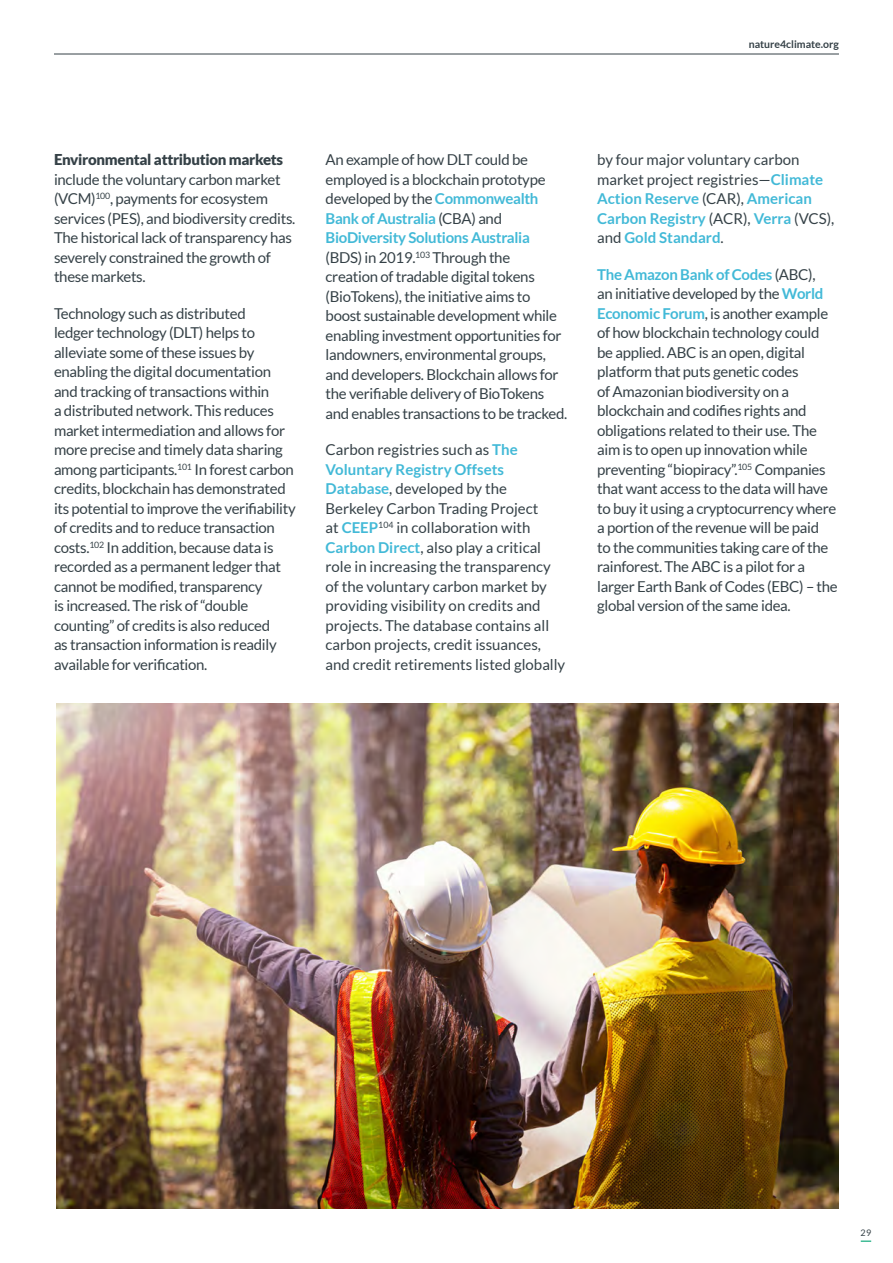
<style>
.page{position:relative;width:893px;height:1263px;background:#fff}
.page>*{position:absolute;margin:0;border:0;box-sizing:border-box;transform-origin:0 0}
.body{font:15px/19.5px "Lato";letter-spacing:-.02em;color:#354147}
.body-2{font:15px/19.5px "Lato";color:#354147}
.t1{font:700 10.5px "Lato";color:#354147}
.t2{font:9px "Lato";color:#354147}
.s1{font-weight:900}
.s2{font-weight:700;color:#42b9d7}
</style>
<div class="page">
<img style="left:56px;top:703px;width:783px;height:506px">
<svg style="left:861px;top:1240px;width:10px;height:2px"></svg>
<hr style="left:54px;top:54px;width:785px;height:1px;background:#354147">
<p class="t1" style="left:749px;top:38px;width:92px">nature4climate.org</p>
<p class="body" style="left:54px;top:150px;width:243px"><span class="s1">Environmental attribution markets </span>include the voluntary carbon market (VCM)<sup>100</sup>, payments for ecosystem services (PES), and biodiversity credits.<br>The historical lack of transparency has severely constrained the growth of these markets.</p>
<p class="body" style="left:54px;top:303px;width:243px">Technology such as distributed<br>ledger technology (DLT) helps to alleviate some of these issues by enabling the digital documentation and tracking of transactions within<br>a distributed network. This reduces market intermediation and allows for more precise and timely data sharing among participants.<sup>101</sup> In forest carbon credits, blockchain has demonstrated its potential to improve the verifiability of credits and to reduce transaction costs.<sup>102</sup> In addition, because data is recorded as a permanent ledger that cannot be modified, transparency<br>is increased. The risk of “double counting” of credits is also reduced<br>as transaction information is readily available for verification.</p>
<p class="body" style="left:326px;top:150px;width:243px">An example of how DLT could be employed is a blockchain prototype developed by the <span class="s2">Commonwealth Bank of Australia</span> (CBA) and <span class="s2">BioDiversity Solutions Australia </span>(BDS) in 2019.<sup>103</sup> Through the<br>creation of tradable digital tokens (BioTokens), the initiative aims to boost sustainable development while enabling investment opportunities for landowners, environmental groups, and developers. Blockchain allows for the verifiable delivery of BioTokens and enables transactions to be tracked.</p>
<p class="body-2" style="left:326px;top:440px;width:241px">Carbon registries such as <span class="s2">The Voluntary Registry Offsets Database</span>, developed by the Berkeley Carbon Trading Project<br>at <span class="s2">CEEP</span><sup>104</sup> in collaboration with <span class="s2">Carbon Direct</span>, also play a critical role in increasing the transparency of the voluntary carbon market by providing visibility on credits and projects. The database contains all carbon projects, credit issuances, and credit retirements listed globally</p>
<p class="body-2" style="left:597px;top:150px;width:239px">by four major voluntary carbon market project registries—<span class="s2">Climate<br>Action Reserve</span> (CAR), <span class="s2">American<br>Carbon Registry</span> (ACR), <span class="s2">Verra</span> (VCS), and <span class="s2">Gold Standard</span>.</p>
<p class="body" style="left:597px;top:264px;width:242px"><span class="s2">The Amazon Bank of Codes</span> (ABC),<br>an initiative developed by the <span class="s2">World Economic Forum</span>, is another example of how blockchain technology could be applied. ABC is an open, digital platform that puts genetic codes<br>of Amazonian biodiversity on a blockchain and codifies rights and obligations related to their use. The aim is to open up innovation while preventing “biopiracy”.<sup>105</sup> Companies that want access to the data will have to buy it using a cryptocurrency where a portion of the revenue will be paid<br>to the communities taking care of the rainforest. The ABC is a pilot for a larger Earth Bank of Codes (EBC) – the global version of the same idea.</p>
<p class="t2" style="left:861px;top:1228px;width:12px">29</p>
</div>
